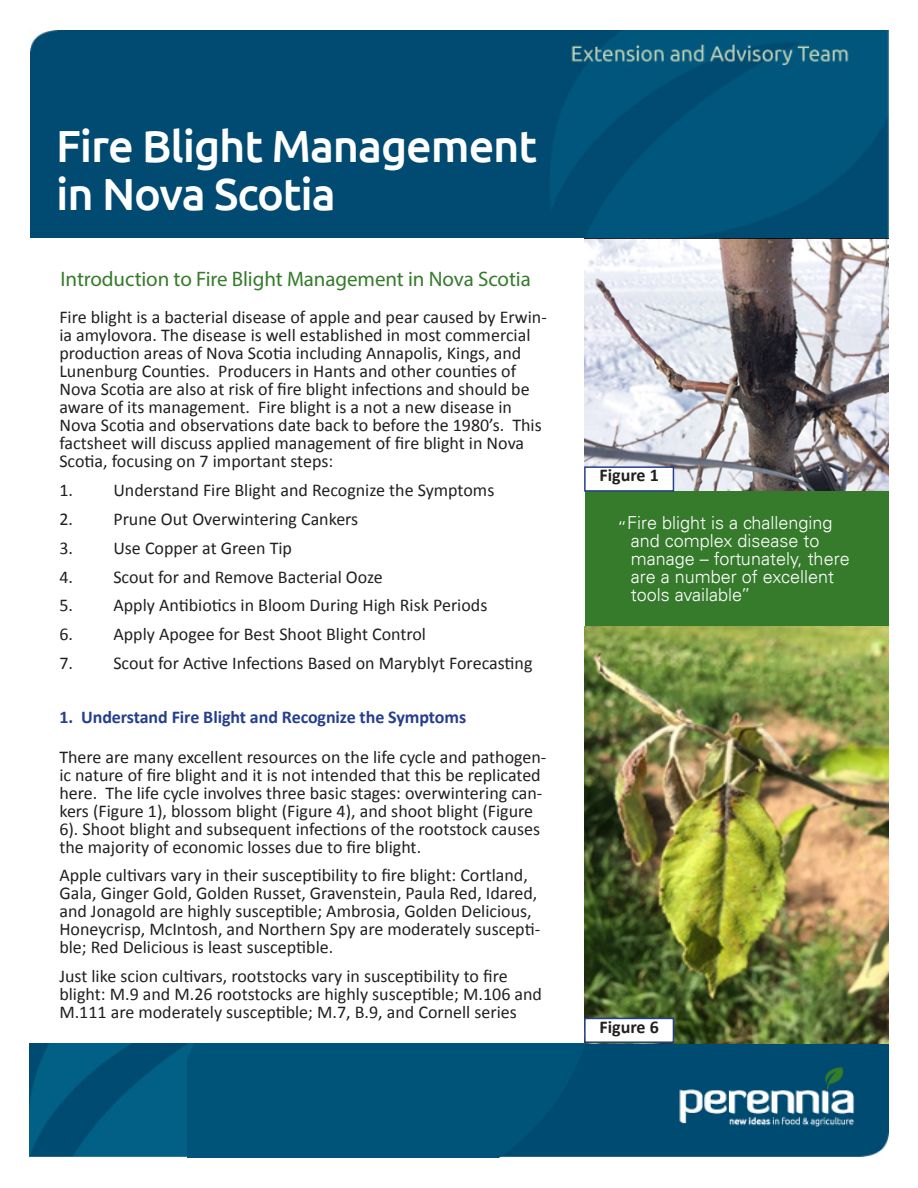
<style>
.page{position:relative;width:918px;height:1188px;background:#fff}
.page>*{position:absolute;margin:0;border:0;box-sizing:border-box;transform-origin:0 0}
.White_title_on_blue{font:500 45px/48px "Ubuntu";letter-spacing:-.025em;color:#fff}
.Lead-in_quote{font:21px "Myriad Pro";letter-spacing:-.005em;color:#357b2b}
.t1{font:18px/18px "Calibri";color:#231f20}
.white_pullquote_on_o{font:300 18px/18px "Univers LT";color:#fff}
.numbered_subhead{font:700 18px "Calibri";letter-spacing:-.005em;color:#253f8e}
.t2{font:700 18px "Calibri";color:#231f20}
</style>
<div class="page">
<img style="left:30px;top:30px;width:859px;height:207px">
<img style="left:30px;top:1043px;width:858px;height:114px">
<svg style="left:187px;top:1043px;width:430px;height:115px;background:#005379"></svg>
<div style="left:585px;top:444px;width:303px;height:182px;background:#357b2b"></div>
<img style="left:585px;top:238px;width:303px;height:253px">
<div style="left:585px;top:467px;width:88px;height:24px;background:#fff"></div>
<div style="left:584px;top:466px;width:90px;height:26px;border:2px solid #253f8e"></div>
<img style="left:585px;top:626px;width:303px;height:417px">
<div style="left:585px;top:1018px;width:88px;height:24px;background:#fff"></div>
<div style="left:584px;top:1018px;width:90px;height:25px;border:2px solid #253f8e"></div>
<p class="White_title_on_blue" style="left:56px;top:120px;width:483px">Fire Blight Management in Nova Scotia</p>
<p class="Lead-in_quote" style="left:60px;top:266px;width:472px">Introduction to Fire Blight Management in Nova Scotia</p>
<p class="t1" style="left:59px;top:309px;width:489px">Fire blight is a bacterial disease of apple and pear caused by Erwin&shy;ia amylovora. The disease is well established in most commercial production areas of Nova Scotia including Annapolis, Kings, and Lunenburg Counties. Producers in Hants and other counties of Nova Scotia are also at risk of fire blight infections and should be aware of its management. Fire blight is a not a new disease in Nova Scotia and observations date back to before the 1980’s. This factsheet will discuss applied management of fire blight in Nova Scotia, focusing on 7 important steps:</p>
<p class="t1" style="left:59px;top:481px;width:437px">1. Understand Fire Blight and Recognize the Symptoms</p>
<p class="t1" style="left:59px;top:510px;width:300px">2. Prune Out Overwintering Cankers</p>
<p class="t1" style="left:59px;top:539px;width:234px">3. Use Copper at Green Tip</p>
<p class="t1" style="left:59px;top:568px;width:325px">4. Scout for and Remove Bacterial Ooze</p>
<p class="t1" style="left:59px;top:597px;width:430px">5. Apply Antibiotics in Bloom During High Risk Periods</p>
<p class="t1" style="left:59px;top:625px;width:368px">6. Apply Apogee for Best Shoot Blight Control</p>
<p class="t1" style="left:59px;top:654px;width:475px">7. Scout for Active Infections Based on Maryblyt Forecasting</p>
<p class="numbered_subhead" style="left:59px;top:706px;width:408px">1. Understand Fire Blight and Recognize the Symptoms</p>
<p class="t1" style="left:59px;top:748px;width:489px">There are many excellent resources on the life cycle and pathogen&shy;ic nature of fire blight and it is not intended that this be replicated here. The life cycle involves three basic stages: overwintering can&shy;kers (Figure 1), blossom blight (Figure 4), and shoot blight (Figure 6). Shoot blight and subsequent infections of the rootstock causes the majority of economic losses due to fire blight.</p>
<p class="t1" style="left:59px;top:867px;width:482px">Apple cultivars vary in their susceptibility to fire blight: Cortland, Gala, Ginger Gold, Golden Russet, Gravenstein, Paula Red, Idared, and Jonagold are highly susceptible; Ambrosia, Golden Delicious, Honeycrisp, McIntosh, and Northern Spy are moderately suscepti&shy;ble; Red Delicious is least susceptible.</p>
<p class="t1" style="left:59px;top:967px;width:484px">Just like scion cultivars, rootstocks vary in susceptibility to fire blight: M.9 and M.26 rootstocks are highly susceptible; M.106 and<br>M.111 are moderately susceptible; M.7, B.9, and Cornell series</p>
<p class="t2" style="left:600px;top:464px;width:61px">Figure 1</p>
<p class="white_pullquote_on_o" style="left:631px;top:514px;width:220px;text-indent:-14px">“Fire blight is a challenging and complex disease to manage – fortunately, there are a number of excellent tools available”</p>
<p class="t2" style="left:600px;top:1015px;width:61px">Figure 6</p>
</div>
